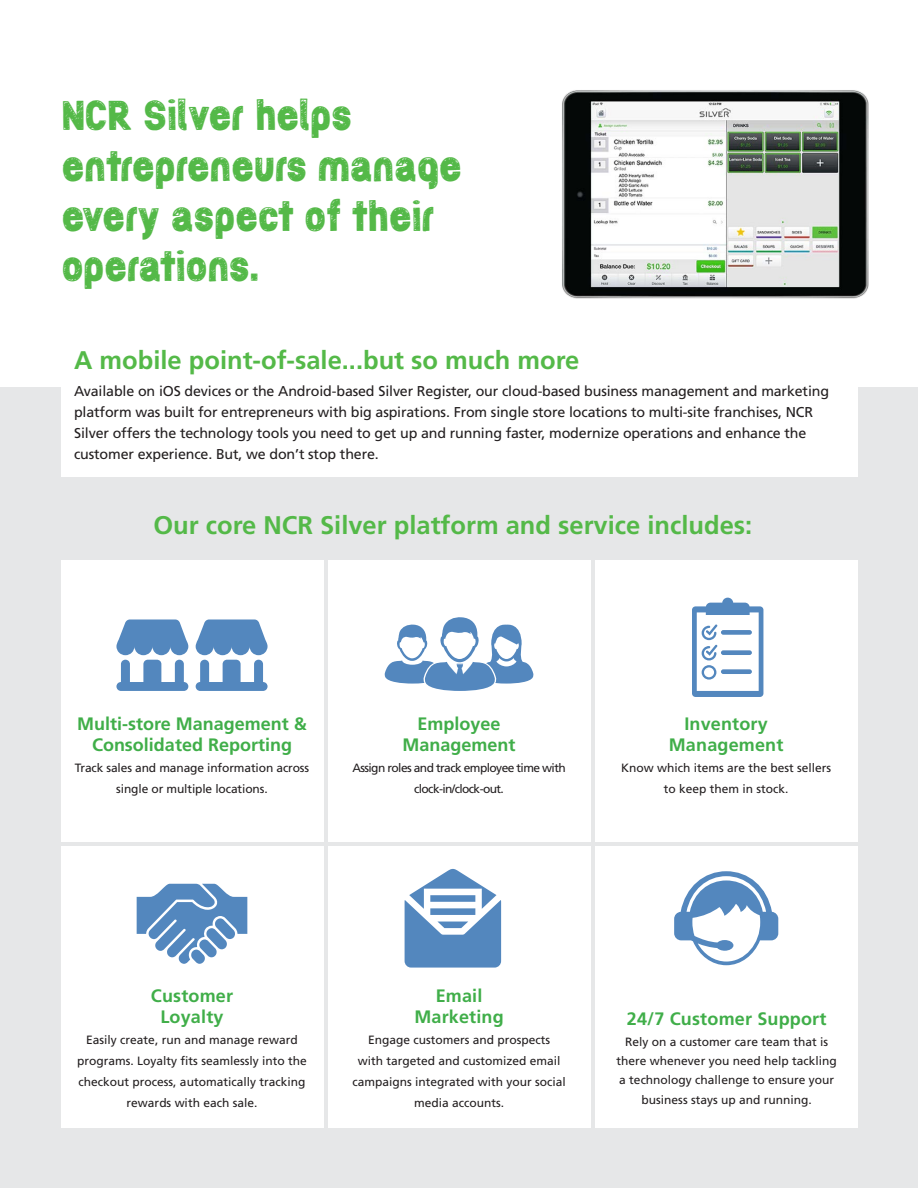
<style>
.page{position:relative;width:918px;height:1188px;background:#fff}
.page>*{position:absolute;margin:0;border:0;box-sizing:border-box;transform-origin:0 0}
.t1{font:42px/50.4px "NCR New Markerv 8";letter-spacing:-.01em;color:#54b948}
.body_titles{font:700 25.5px "Frutiger";color:#54b948}
.t2{font:700 18px/21px "Frutiger";letter-spacing:.01em;color:#40ae49;text-align:center}
.t3{font:14.25px/21px "Frutiger";letter-spacing:-.01em;color:#231f20}
.t4{font:12px/21px "Frutiger";color:#231f20;text-align:center}
.t5{font:12px/21px "Frutiger";letter-spacing:-.05em;color:#231f20;text-align:center}
</style>
<div class="page">
<div style="left:0;top:388px;width:918px;height:800px;background:#e6e7e8"></div>
<div style="left:328px;top:561px;width:262px;height:281px;background:#fff"></div>
<div style="left:61px;top:561px;width:262px;height:281px;background:#fff"></div>
<div style="left:595px;top:561px;width:263px;height:281px;background:#fff"></div>
<div style="left:61px;top:847px;width:262px;height:281px;background:#fff"></div>
<div style="left:328px;top:847px;width:262px;height:281px;background:#fff"></div>
<div style="left:595px;top:847px;width:263px;height:281px;background:#fff"></div>
<div style="left:61px;top:337px;width:797px;height:140px;background:#fff"></div>
<svg style="left:692px;top:598px;width:71px;height:99px"></svg>
<svg style="left:385px;top:617px;width:149px;height:74px"></svg>
<svg style="left:674px;top:871px;width:104px;height:94px"></svg>
<svg style="left:405px;top:869px;width:96px;height:99px"></svg>
<svg style="left:137px;top:884px;width:110px;height:80px"></svg>
<svg style="left:116px;top:620px;width:72px;height:71px"></svg>
<svg style="left:196px;top:620px;width:72px;height:71px"></svg>
<img style="left:562px;top:90px;width:307px;height:209px">
<p class="t1" style="left:61px;top:93px;width:402px">NCR Silver helps entrepreneurs manage every aspect of their operations.</p>
<p class="body_titles" style="left:74px;top:345px;width:507px">A mobile point-of-sale...but so much more</p>
<p class="t3" style="left:74px;top:381px;width:757px">Available on iOS devices or the Android-based Silver Register, our cloud-based business management and marketing platform was built for entrepreneurs with big aspirations. From single store locations to multi-site franchises, NCR Silver offers the technology tools you need to get up and running faster, modernize operations and enhance the customer experience. But, we don’t stop there.</p>
<p class="body_titles" style="left:153px;top:511px;width:600px">Our core NCR Silver platform and service includes:</p>
<p class="t2" style="left:77px;top:713px;width:231px">Multi-store Management &amp;<br>Consolidated Reporting</p>
<p class="t4" style="left:75px;top:757px;width:236px">Track sales and manage information across single or multiple locations.</p>
<p class="t2" style="left:403px;top:713px;width:115px">Employee<br>Management</p>
<p class="t5" style="left:352px;top:757px;width:215px">Assign roles and track employee time with clock-in/clock-out.</p>
<p class="t2" style="left:669px;top:713px;width:116px">Inventory<br>Management</p>
<p class="t4" style="left:621px;top:757px;width:212px">Know which items are the best sellers to keep them in stock.</p>
<p class="t2" style="left:151px;top:985px;width:84px">Customer<br>Loyalty</p>
<p class="t4" style="left:77px;top:1030px;width:231px">Easily create, run and manage reward programs. Loyalty fits seamlessly into the checkout process, automatically tracking rewards with each sale.</p>
<p class="t2" style="left:414px;top:985px;width:91px">Email<br>Marketing</p>
<p class="t4" style="left:352px;top:1030px;width:215px">Engage customers and prospects<br>with targeted and customized email campaigns integrated with your social media accounts.</p>
<p class="t2" style="left:627px;top:1008px;width:201px">24/7 Customer Support</p>
<p class="t4" style="left:617px;top:1033px;width:222px;line-height:19px">Rely on a customer care team that is there whenever you need help tackling a technology challenge to ensure your business stays up and running.</p>
</div>
